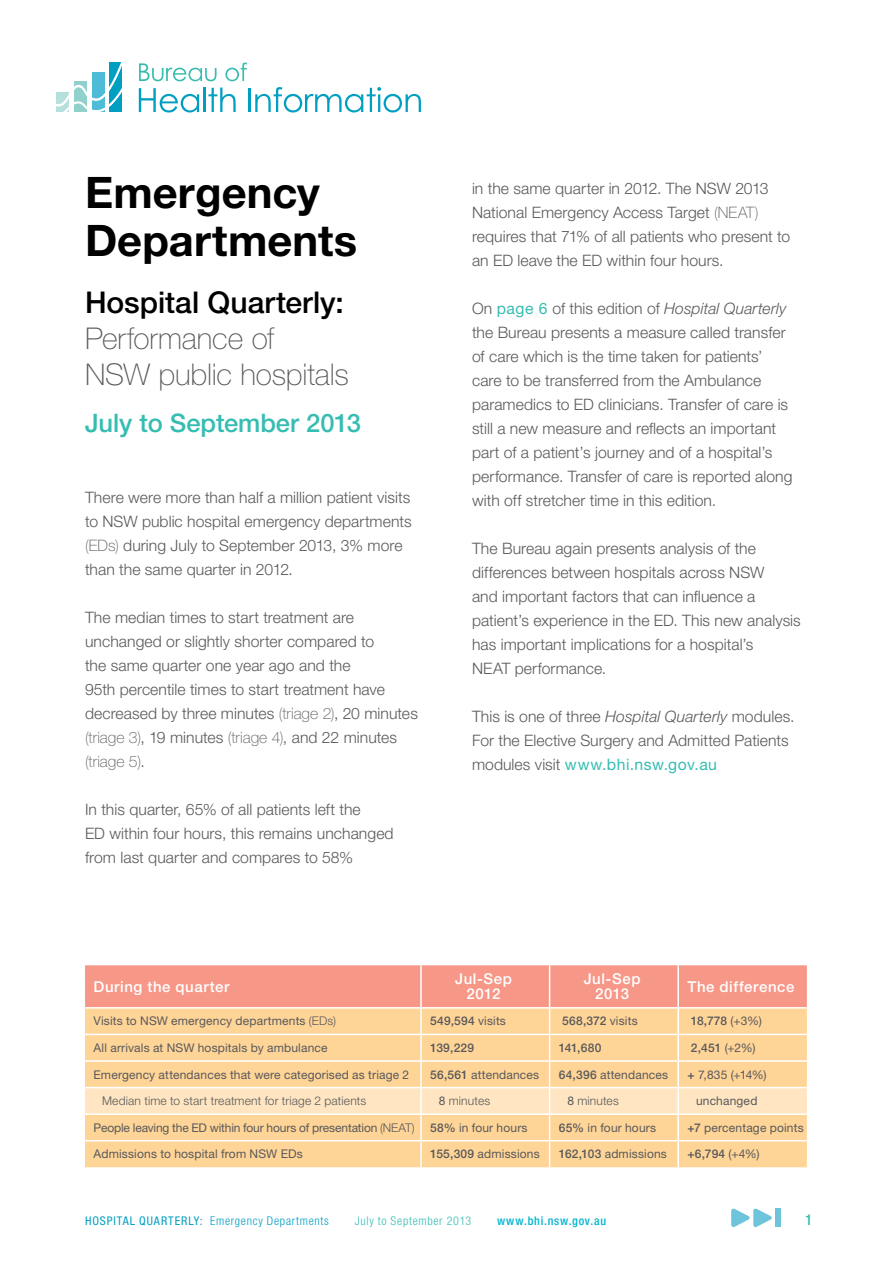
<style>
.page{position:relative;width:893px;height:1263px;background:#fff}
.page>*{position:absolute;margin:0;border:0;box-sizing:border-box;transform-origin:0 0}
.t1{font:700 43.5px/48px "Helvetica Neue LT Std";color:#000}
.t2{font:100 30px/36px "Helvetica Neue LT Std";letter-spacing:-.005em;color:#58595b}
.t3{font:500 30px "Helvetica Neue LT Std";color:#000}
.t4{font:500 25.5px "Helvetica Neue LT Std";letter-spacing:-.005em;color:#36bdb2}
.t5{font:300 15.75px/24px "Helvetica Neue LT Std";letter-spacing:.005em;color:#58595b}
.t6{font:500 15px/15px "Helvetica Neue LT Std";letter-spacing:.035em;color:#fff;text-align:center}
.t7{font:500 condensed 15px "Helvetica Neue LT Std";color:#36bdb2}
.t8{font:12px "Helvetica Neue LT Std";letter-spacing:.015em;color:#58595b}
.t9{font:500 12px "Helvetica Neue LT Std";letter-spacing:.015em;color:#58595b}
.t10{font:300 12px "Helvetica Neue LT Std";letter-spacing:.015em;color:#58595b}
.t11{font:12px "Helvetica Neue LT Std";letter-spacing:-.015em;color:#58595b}
.t12{font:300 condensed 12px "Helvetica Neue LT Std";letter-spacing:.06em;color:#009fc2}
.t13{font:300 condensed 12px "Helvetica Neue LT Std";letter-spacing:.055em;color:#36bdb2}
.t14{font:500 condensed 12px "Helvetica Neue LT Std";letter-spacing:.065em;color:#00b4d0}
.s1{font-weight:100}
.s2{font-weight:400;color:#36bdb2}
.s3{font-style:italic}
.s4{font-weight:300}
.s5{font-weight:400}
.s6{font-weight:500}
</style>
<div class="page">
<svg style="left:139px;top:88px;width:60px;height:24px"></svg>
<hr style="left:203px;top:88px;width:3px;height:24px;background:#009fc2">
<svg style="left:208px;top:88px;width:28px;height:24px"></svg>
<hr style="left:248px;top:88px;width:3px;height:24px;background:#009fc2">
<svg style="left:255px;top:87px;width:166px;height:25px"></svg>
<svg style="left:139px;top:63px;width:77px;height:18px"></svg>
<svg style="left:225px;top:63px;width:22px;height:18px"></svg>
<svg style="left:56px;top:62px;width:66px;height:50px"></svg>
<svg style="left:85px;top:965px;width:722px;height:202px;background:#fdcb9e"></svg>
<hr style="left:550px;top:1140px;width:128px;height:1px;background:#fff">
<hr style="left:677px;top:1141px;width:2px;height:26px;background:#fff">
<hr style="left:678px;top:1140px;width:129px;height:1px;background:#fff">
<svg style="left:731px;top:1208px;width:49px;height:20px"></svg>
<h1 class="t1" style="left:85px;top:167px;width:274px">Emergency<br>Departments</h1>
<h2 class="t3" style="left:85px;top:284px;width:260px">Hospital Quarterly:</h2>
<h2 class="t2" style="left:85px;top:320px;width:265px">Performance of<br>NSW public hospitals</h2>
<h3 class="t4" style="left:85px;top:408px;width:277px">July to September 2013</h3>
<p class="t5" style="left:85px;top:485px;width:328px">There were more than half a million patient visits to NSW public hospital emergency departments <span class="s1">(EDs)</span> during July to September 2013, 3% more than the same quarter in 2012.</p>
<p class="t5" style="left:85px;top:605px;width:334px">The median times to start treatment are unchanged or slightly shorter compared to<br>the same quarter one year ago and the<br>95th percentile times to start treatment have decreased by three minutes <span class="s1">(triage 2)</span>, 20 minutes <span class="s1">(triage 3)</span>, 19 minutes <span class="s1">(triage 4)</span>, and 22 minutes <span class="s1">(triage 5)</span>.</p>
<p class="t5" style="left:85px;top:797px;width:310px">In this quarter, 65% of all patients left the<br>ED within four hours, this remains unchanged from last quarter and compares to 58%</p>
<p class="t5" style="left:472px;top:176px;width:320px">in the same quarter in 2012. The NSW 2013<br>National Emergency Access Target <span class="s1">(NEAT) </span>requires that 71% of all patients who present to an ED leave the ED within four hours.</p>
<p class="t5" style="left:472px;top:296px;width:322px">On <span class="s2">page 6</span> of this edition of <span class="s3">Hospital Quarterly </span>the Bureau presents a measure called transfer of care which is the time taken for patients’ care to be transferred from the Ambulance paramedics to ED clinicians. Transfer of care is still a new measure and reflects an important part of a patient’s journey and of a hospital’s performance. Transfer of care is reported along with off stretcher time in this edition.</p>
<p class="t5" style="left:472px;top:536px;width:330px">The Bureau again presents analysis of the differences between hospitals across NSW<br>and important factors that can influence a patient’s experience in the ED. This new analysis has important implications for a hospital’s<br>NEAT performance.</p>
<p class="t5" style="left:472px;top:704px;width:324px">This is one of three <span class="s3">Hospital Quarterly</span> modules.<br>For the Elective Surgery and Admitted Patients modules visit <span class="s2">www.bhi.nsw.gov.au</span></p>
<p class="t6" style="left:94px;top:978px;width:137px">During the quarter</p>
<p class="t6" style="left:455px;top:971px;width:58px">Jul-Sep<br>2012</p>
<p class="t6" style="left:584px;top:971px;width:58px">Jul-Sep<br>2013</p>
<p class="t6" style="left:687px;top:978px;width:108px">The difference</p>
<p class="t8" style="left:94px;top:1014px;width:244px">Visits to NSW emergency departments <span class="s4">(EDs)</span></p>
<p class="t9" style="left:430px;top:1014px;width:77px">549,594 <span class="s5">visits</span></p>
<p class="t9" style="left:562px;top:1014px;width:77px">568,372 <span class="s5">visits</span></p>
<p class="t9" style="left:691px;top:1014px;width:72px">18,778 <span class="s5">(+3%)</span></p>
<p class="t8" style="left:94px;top:1040px;width:236px">All arrivals at NSW hospitals by ambulance</p>
<p class="t9" style="left:430px;top:1040px;width:45px">139,229</p>
<p class="t9" style="left:559px;top:1040px;width:44px">141,680</p>
<p class="t9" style="left:691px;top:1040px;width:66px">2,451 <span class="s5">(+2%)</span></p>
<p class="t8" style="left:94px;top:1067px;width:317px">Emergency attendances that were categorised as triage 2</p>
<p class="t8" style="left:430px;top:1067px;width:111px"><span class="s6">56,561</span> attendances</p>
<p class="t8" style="left:559px;top:1067px;width:111px"><span class="s6">64,396</span> attendances</p>
<p class="t8" style="left:687px;top:1067px;width:81px"><span class="s6">+</span> 7,835 (+14%)</p>
<p class="t10" style="left:102px;top:1093px;width:266px">Median time to start treatment for triage 2 patients</p>
<p class="t10" style="left:439px;top:1093px;width:53px"><span class="s5">8</span> minutes</p>
<p class="t10" style="left:567px;top:1093px;width:53px"><span class="s5">8</span> minutes</p>
<p class="t8" style="left:696px;top:1094px;width:63px">unchanged</p>
<p class="t11" style="left:94px;top:1120px;width:323px">People leaving the ED within four hours of presentation <span class="s4">(NEAT)</span></p>
<p class="t8" style="left:430px;top:1120px;width:99px"><span class="s6">58%</span> in four hours</p>
<p class="t8" style="left:559px;top:1120px;width:99px"><span class="s6">65%</span> in four hours</p>
<p class="t8" style="left:687px;top:1120px;width:118px"><span class="s6">+7</span> percentage points</p>
<p class="t8" style="left:94px;top:1147px;width:211px">Admissions to hospital from NSW EDs</p>
<p class="t8" style="left:430px;top:1147px;width:111px"><span class="s6">155,309</span> admissions</p>
<p class="t8" style="left:559px;top:1147px;width:110px"><span class="s6">162,103</span> admissions</p>
<p class="t9" style="left:687px;top:1147px;width:74px">+6,794 <span class="s5">(+4%)</span></p>
<p class="t12" style="left:85px;top:1214px;width:245px"><span class="s5">HOSPITAL QUARTERLY:</span> Emergency Departments</p>
<p class="t13" style="left:355px;top:1214px;width:118px">July to September 2013</p>
<p class="t14" style="left:497px;top:1214px;width:111px">www.bhi.nsw.gov.au</p>
<p class="t7" style="left:805px;top:1211px;width:9px">1</p>
</div>
